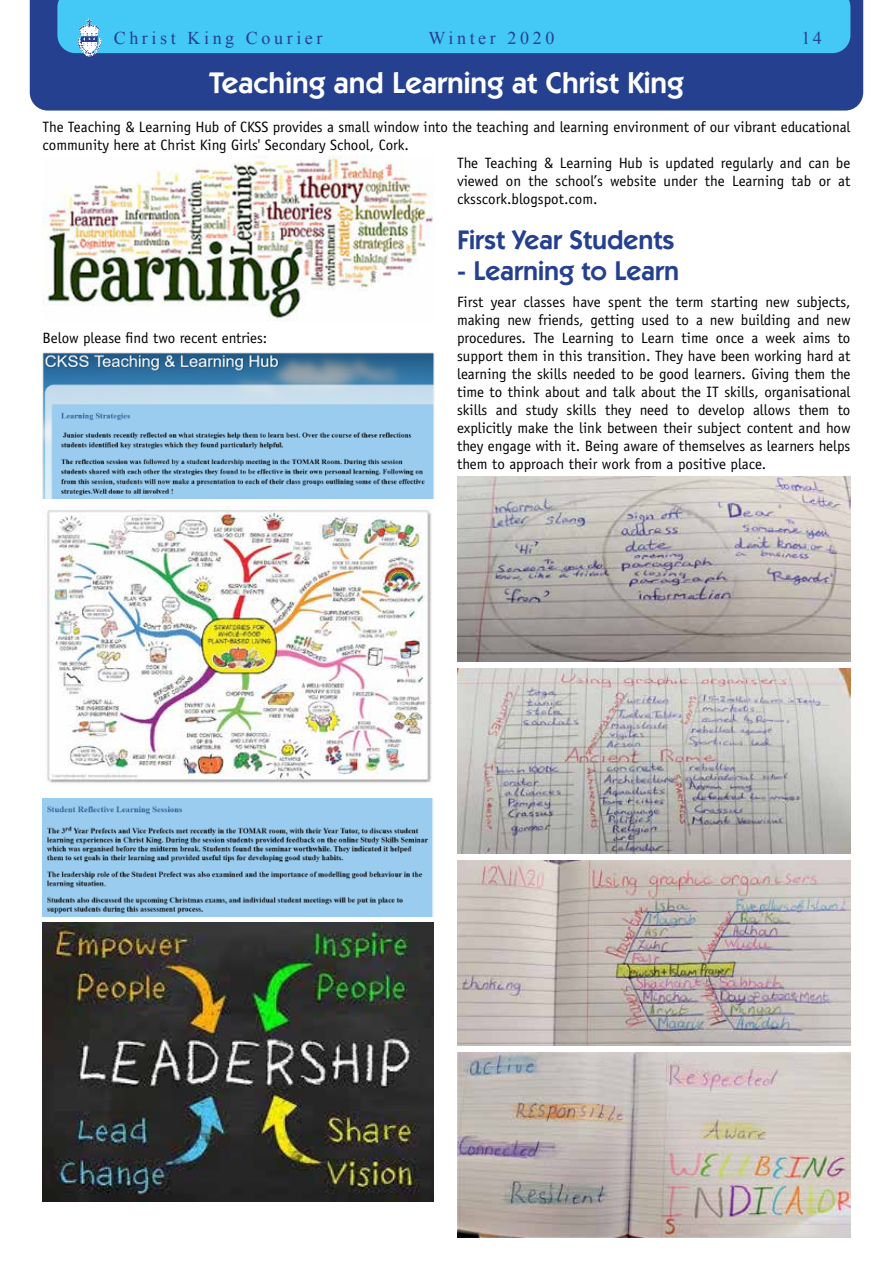
<style>
.page{position:relative;width:893px;height:1263px;background:#fff}
.page>*{position:absolute;margin:0;border:0;box-sizing:border-box;transform-origin:0 0}
.t1{font:600 30px "Itc Kabel";color:#fff}
.t2{font:600 27px "Itc Kabel";color:#25408f}
.t3{font:18px "Times New Roman";letter-spacing:.2em;color:#25408f}
.t4{font:15px/18px "Officina Sans";color:#000;text-align:justify}
</style>
<div class="page">
<div style="left:30px;top:0;width:833px;height:111px;background:#25408f"></div>
<div style="left:57px;top:0;width:793px;height:53px;background:#44c8f5"></div>
<img style="left:77px;top:19px;width:25px;height:38px">
<img style="left:43px;top:156px;width:390px;height:165px">
<img style="left:43px;top:352px;width:392px;height:147px">
<img style="left:45px;top:506px;width:387px;height:277px">
<img style="left:43px;top:798px;width:390px;height:118px">
<img style="left:43px;top:923px;width:391px;height:279px">
<img style="left:458px;top:476px;width:392px;height:185px">
<img style="left:458px;top:860px;width:392px;height:185px">
<img style="left:458px;top:668px;width:392px;height:185px">
<img style="left:458px;top:1052px;width:392px;height:185px">
<p class="t3" style="left:114px;top:26px;width:210px">Christ King Courier</p>
<p class="t3" style="left:429px;top:26px;width:127px">Winter 2020</p>
<p class="t3" style="left:802px;top:26px;width:22px">14</p>
<h1 class="t1" style="left:209px;top:65px;width:476px">Teaching and Learning at Christ King</h1>
<p class="t4" style="left:43px;top:118px;width:809px">The Teaching &amp; Learning Hub of CKSS provides a small window into the teaching and learning environment of our vibrant educational community here at Christ King Girls' Secondary School, Cork.</p>
<p class="t4" style="left:43px;top:329px;width:226px">Below please find two recent entries:</p>
<p class="t4" style="left:457px;top:154px;width:395px">The Teaching &amp; Learning Hub is updated regularly and can be viewed on the school’s website under the Learning tab or at cksscork.blogspot.com.</p>
<h2 class="t2" style="left:457px;top:224px;width:219px">First Year Students</h2>
<h2 class="t2" style="left:457px;top:255px;width:224px">- Learning to Learn</h2>
<p class="t4" style="left:457px;top:293px;width:395px">First year classes have spent the term starting new subjects, making new friends, getting used to a new building and new procedures. The Learning to Learn time once a week aims to support them in this transition. They have been working hard at learning the skills needed to be good learners. Giving them the time to think about and talk about the IT skills, organisational skills and study skills they need to develop allows them to explicitly make the link between their subject content and how they engage with it. Being aware of themselves as learners helps them to approach their work from a positive place.</p>
</div>
